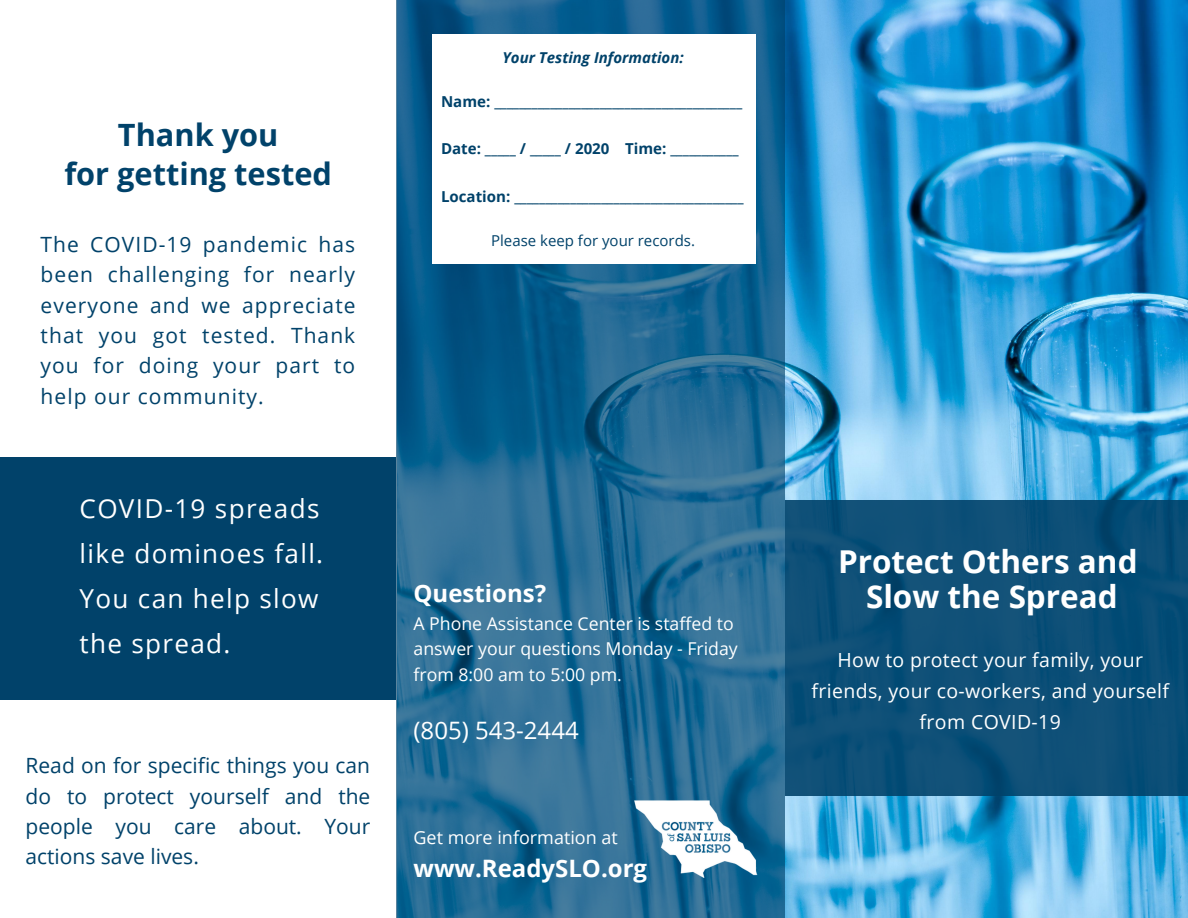
<style>
.page{position:relative;width:1188px;height:918px;background:#fff}
.page>*{position:absolute;margin:0;border:0;box-sizing:border-box;transform-origin:0 0}
.t1{font:700 31.5px/34.8px "Open Sans";color:#fff;text-align:center}
.t2{font:700 30.75px/39.3px "Open Sans";color:#01426a;text-align:center}
.t3{font:26.1px/45px "Open Sans";letter-spacing:.05em;color:#fff}
.t4{font:700 24px "Open Sans";color:#fff}
.t5{font:24px "Open Sans";color:#fff}
.t6{font:21px/30.3px "Open Sans";letter-spacing:.025em;color:#01426a;text-align:justify}
.t7{font:19.5px/30.8px "Open Sans";letter-spacing:.02em;color:#fff;text-align:center}
.t8{font:18px "Open Sans";color:#fff}
.t9{font:17.7px/25.5px "Open Sans";color:#fff}
.t10{font:700 15.15px "Open Sans";color:#01426a}
.t11{font:15px "Open Sans";color:#01426a}
.t12{font:italic 700 15px "Open Sans";color:#01426a}
</style>
<div class="page">
<img style="left:784px;top:0;width:404px;height:918px">
<div style="left:785px;top:500px;width:403px;height:296px;background:linear-gradient(to right,#0f5077,#0a4d76)"></div>
<svg style="left:396px;top:0;width:388px;height:918px;background:#216993"></svg>
<div style="left:0;top:457px;width:396px;height:243px;background:#01426a"></div>
<img style="left:617px;top:779px;width:154px;height:120px">
<div style="left:432px;top:34px;width:324px;height:229px;background:#fff"></div>
<h2 class="t2" style="left:64px;top:114px;width:269px">Thank you<br>for getting tested</h2>
<p class="t6" style="left:41px;top:229px;width:316px">The COVID-19 pandemic has been challenging for nearly everyone and we appreciate that you got tested. Thank you for doing your part to help our community.</p>
<p class="t3" style="left:80px;top:486px;width:245px">COVID-19 spreads like dominoes fall.<br>You can help slow the spread.</p>
<p class="t6" style="left:26px;top:750px;width:346px">Read on for specific things you can do to protect yourself and the people you care about. Your actions save lives.</p>
<p class="t12" style="left:502px;top:47px;width:183px">Your Testing Information:</p>
<p class="t10" style="left:441px;top:91px;width:303px">Name: ________________________________________</p>
<p class="t10" style="left:441px;top:138px;width:299px">Date: _____ / _____ / 2020 Time: ___________</p>
<p class="t10" style="left:441px;top:186px;width:304px">Location: _____________________________________</p>
<p class="t11" style="left:491px;top:230px;width:205px">Please keep for your records.</p>
<p class="t4" style="left:414px;top:577px;width:134px">Questions?</p>
<p class="t9" style="left:414px;top:610px;width:326px">A Phone Assistance Center is staffed to answer your questions Monday - Friday from 8:00 am to 5:00 pm.</p>
<p class="t5" style="left:414px;top:714px;width:167px">(805) 543-2444</p>
<p class="t8" style="left:414px;top:825px;width:206px">Get more information at</p>
<p class="t4" style="left:414px;top:852px;width:235px">www.ReadySLO.org</p>
<h1 class="t1" style="left:838px;top:543px;width:301px">Protect Others and<br>Slow the Spread</h1>
<p class="t7" style="left:812px;top:645px;width:359px">How to protect your family, your friends, your co-workers, and yourself from COVID-19</p>
</div>
